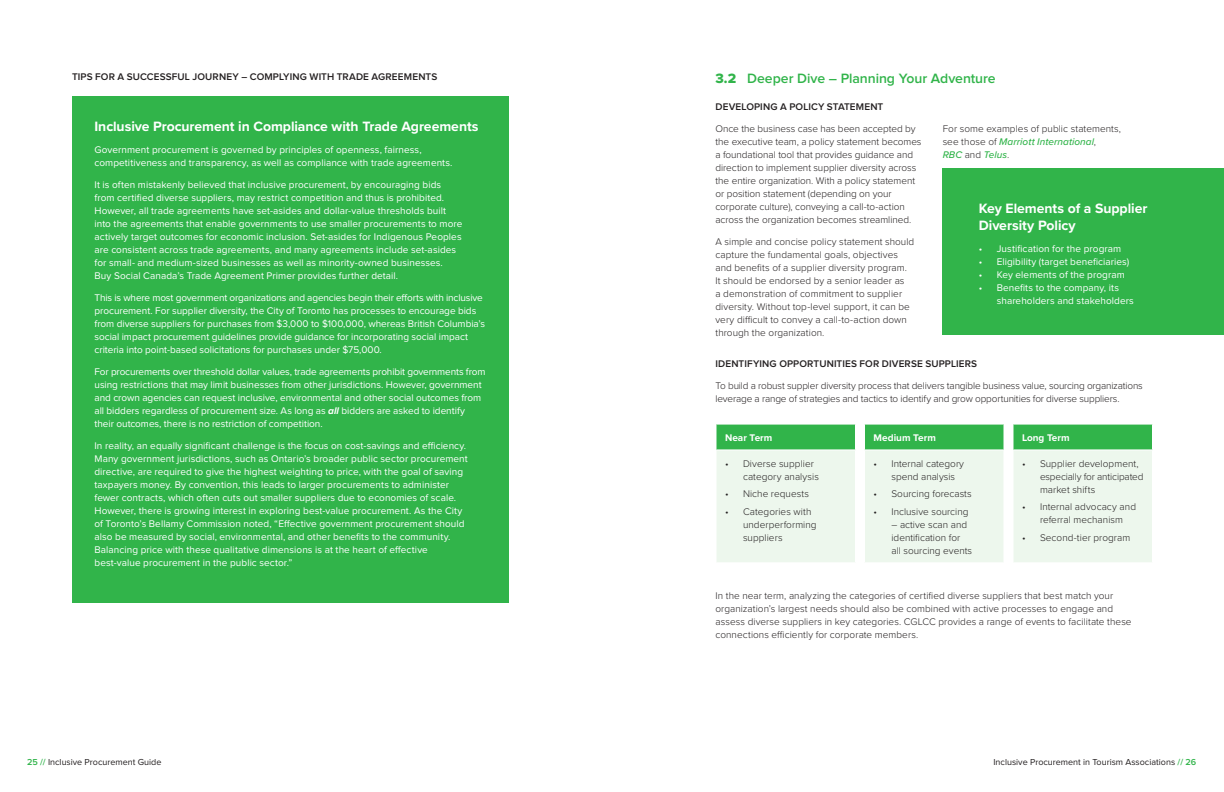
<style>
.page{position:relative;width:1224px;height:792px;background:#fff}
.page>*{position:absolute;margin:0;border:0;box-sizing:border-box;transform-origin:0 0}
.t1{font:700 14px/17px "Proxima Nova";letter-spacing:-.005em;color:#fff}
.t2{font:600 14px "Proxima Nova";letter-spacing:-.005em;color:#31b44a}
.t3{font:10px/13px "Proxima Nova";letter-spacing:.005em;color:#fff}
.t4{font:300 10px/13px "Proxima Nova";color:#231f20}
.t5{font:600 10px "Proxima Nova";letter-spacing:.01em;color:#231f20}
.t6{font:700 10px "Proxima Nova";color:#fff}
.t7{font:9px "Proxima Nova";color:#231f20}
.s1{font-weight:700;font-style:italic}
.s2{font-family:"Proxima Nova Extrabld";font-weight:400}
.s3{font-weight:500;font-style:italic;color:#31b44a}
.s4{font-weight:600;color:#31b44a}
</style>
<div class="page">
<svg style="left:716px;top:424px;width:437px;height:138px;background:#cdebd2"></svg>
<div style="left:72px;top:96px;width:436px;height:507px;background:#31b44a"></div>
<div style="left:943px;top:168px;width:281px;height:167px;background:#31b44a"></div>
<p class="t5" style="left:72px;top:72px;width:367px">TIPS FOR A SUCCESSFUL JOURNEY – COMPLYING WITH TRADE AGREEMENTS</p>
<h1 class="t1" style="left:94px;top:117px;width:386px">Inclusive Procurement in Compliance with Trade Agreements</h1>
<p class="t3" style="left:94px;top:143px;width:360px">Government procurement is governed by principles of openness, fairness, competitiveness and transparency, as well as compliance with trade agreements.</p>
<p class="t3" style="left:94px;top:178px;width:369px">It is often mistakenly believed that inclusive procurement, by encouraging bids from certified diverse suppliers, may restrict competition and thus is prohibited.<br>However, all trade agreements have set-asides and dollar-value thresholds built into the agreements that enable governments to use smaller procurements to more actively target outcomes for economic inclusion. Set-asides for Indigenous Peoples are consistent across trade agreements, and many agreements include set-asides for small- and medium-sized businesses as well as minority-owned businesses.<br>Buy Social Canada’s Trade Agreement Primer provides further detail.</p>
<p class="t3" style="left:94px;top:291px;width:392px">This is where most government organizations and agencies begin their efforts with inclusive procurement. For supplier diversity, the City of Toronto has processes to encourage bids from diverse suppliers for purchases from $3,000 to $100,000, whereas British Columbia’s social impact procurement guidelines provide guidance for incorporating social impact criteria into point-based solicitations for purchases under $75,000.</p>
<p class="t3" style="left:94px;top:365px;width:392px">For procurements over threshold dollar values, trade agreements prohibit governments from using restrictions that may limit businesses from other jurisdictions. However, government and crown agencies can request inclusive, environmental and other social outcomes from all bidders regardless of procurement size. As long as <span class="s1">all</span> bidders are asked to identify their outcomes, there is no restriction of competition.</p>
<p class="t3" style="left:94px;top:439px;width:375px">In reality, an equally significant challenge is the focus on cost-savings and efficiency.<br>Many government jurisdictions, such as Ontario’s broader public sector procurement directive, are required to give the highest weighting to price, with the goal of saving taxpayers money. By convention, this leads to larger procurements to administer fewer contracts, which often cuts out smaller suppliers due to economies of scale.<br>However, there is growing interest in exploring best-value procurement. As the City of Toronto’s Bellamy Commission noted, “Effective government procurement should also be measured by social, environmental, and other benefits to the community.<br>Balancing price with these qualitative dimensions is at the heart of effective best-value procurement in the public sector.”</p>
<h1 class="t2" style="left:716px;top:72px;width:282px"><span class="s2">3.2</span> Deeper Dive – Planning Your Adventure</h1>
<p class="t5" style="left:716px;top:102px;width:169px">DEVELOPING A POLICY STATEMENT</p>
<p class="t4" style="left:716px;top:121px;width:208px">Once the business case has been accepted by the executive team, a policy statement becomes a foundational tool that provides guidance and direction to implement supplier diversity across the entire organization. With a policy statement or position statement (depending on your corporate culture), conveying a call-to-action across the organization becomes streamlined.</p>
<p class="t4" style="left:716px;top:234px;width:200px">A simple and concise policy statement should capture the fundamental goals, objectives and benefits of a supplier diversity program.<br>It should be endorsed by a senior leader as<br>a demonstration of commitment to supplier diversity. Without top-level support, it can be very difficult to convey a call-to-action down through the organization.</p>
<p class="t5" style="left:716px;top:359px;width:263px">IDENTIFYING OPPORTUNITIES FOR DIVERSE SUPPLIERS</p>
<p class="t4" style="left:716px;top:378px;width:429px">To build a robust suppler diversity process that delivers tangible business value, sourcing organizations leverage a range of strategies and tactics to identify and grow opportunities for diverse suppliers.</p>
<p class="t6" style="left:725px;top:430px;width:49px">Near Term</p>
<p class="t6" style="left:874px;top:430px;width:64px">Medium Term</p>
<p class="t6" style="left:1022px;top:430px;width:49px">Long Term</p>
<p class="t4" style="left:743px;top:456px;width:77px;text-indent:-18px">• Diverse supplier category analysis</p>
<p class="t4" style="left:725px;top:487px;width:86px">• Niche requests</p>
<p class="t4" style="left:743px;top:504px;width:75px;text-indent:-18px">• Categories with underperforming suppliers</p>
<p class="t4" style="left:943px;top:122px;width:180px">For some examples of public statements, see those of <span class="s3">Marriott International</span>,<br><span class="s3">RBC</span> and <span class="s3">Telus</span>.</p>
<h1 class="t1" style="left:979px;top:200px;width:170px">Key Elements of a Supplier<br>Diversity Policy</h1>
<p class="t3" style="left:979px;top:243px;width:144px">• Justification for the program</p>
<p class="t3" style="left:979px;top:256px;width:152px">• Eligibility (target beneficiaries)</p>
<p class="t3" style="left:979px;top:269px;width:148px">• Key elements of the program</p>
<p class="t3" style="left:997px;top:282px;width:139px;text-indent:-18px">• Benefits to the company, its shareholders and stakeholders</p>
<p class="t4" style="left:1040px;top:456px;width:105px;text-indent:-18px">• Supplier development, especially for anticipated market shifts</p>
<p class="t4" style="left:1022px;top:500px;width:116px;text-align:center">• Internal advocacy and referral mechanism</p>
<p class="t4" style="left:1022px;top:530px;width:110px">• Second-tier program</p>
<p class="t4" style="left:892px;top:456px;width:74px;text-indent:-18px">• Internal category spend analysis</p>
<p class="t4" style="left:874px;top:487px;width:100px">• Sourcing forecasts</p>
<p class="t4" style="left:874px;top:504px;width:96px">• Inclusive sourcing</p>
<p class="t4" style="left:892px;top:517px;width:82px">– active scan and identification for all sourcing events</p>
<p class="t4" style="left:716px;top:589px;width:418px">In the near term, analyzing the categories of certified diverse suppliers that best match your organization’s largest needs should also be combined with active processes to engage and assess diverse suppliers in key categories. CGLCC provides a range of events to facilitate these connections efficiently for corporate members.</p>
<p class="t7" style="left:27px;top:758px;width:136px"><span class="s4">25 //</span> Inclusive Procurement Guide</p>
<p class="t7" style="left:993px;top:758px;width:204px">Inclusive Procurement in Tourism Associations <span class="s4">// 26</span></p>
</div>
